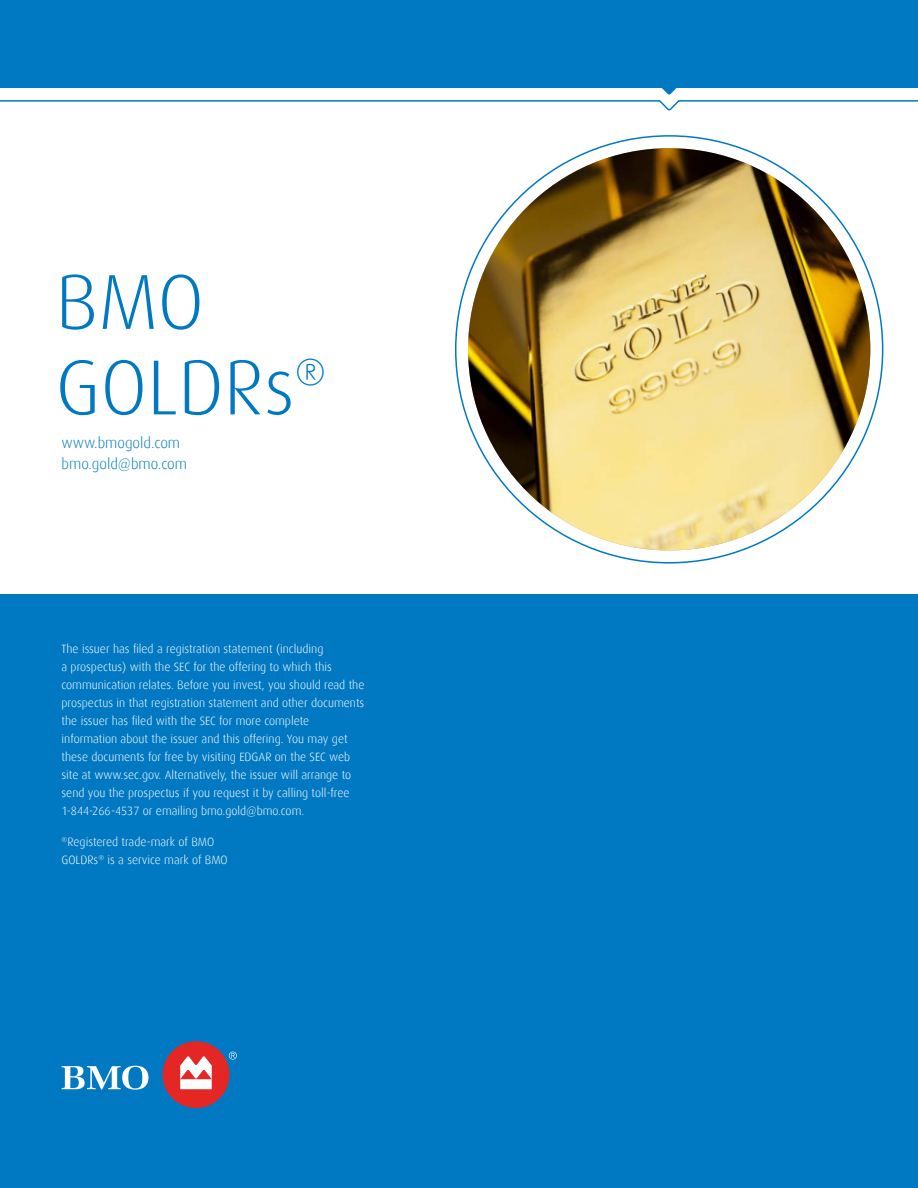
<style>
.page{position:relative;width:918px;height:1188px;background:#fff}
.page>*{position:absolute;margin:0;border:0;box-sizing:border-box;transform-origin:0 0}
.t1{font:300 78px/85.5px "Dax";color:#0079c2}
.t2{font:300 15px "Dax";color:#0079c2}
.t3{font:300 12px/18px "Dax";color:#fff}
</style>
<div class="page">
<div style="left:0;top:0;width:918px;height:87px;background:#0079c2"></div>
<div style="left:0;top:595px;width:918px;height:593px;background:#0079c2"></div>
<svg style="left:229px;top:1052px;width:8px;height:8px"></svg>
<svg style="left:62px;top:1066px;width:86px;height:24px"></svg>
<div style="left:163px;top:1041px;width:66px;height:67px;background:#e42625;border-radius:50%"></div>
<svg style="left:180px;top:1056px;width:32px;height:33px"></svg>
<img style="left:468px;top:148px;width:402px;height:402px;border-radius:201px">
<svg style="left:657px;top:87px;width:24px;height:24px"></svg>
<hr style="left:0;top:100px;width:660px;height:2px;background:#0079c2">
<hr style="left:678px;top:100px;width:240px;height:2px;background:#0079c2">
<p class="t1" style="left:56px;top:260px;width:272px">BMO<br>GOLDRs<sup>®</sup></p>
<p class="t2" style="left:62px;top:435px;width:120px">www.bmogold.com</p>
<p class="t2" style="left:62px;top:456px;width:127px">bmo.gold@bmo.com</p>
<p class="t3" style="left:62px;top:640px;width:304px">The issuer has filed a registration statement (including<br>a prospectus) with the SEC for the offering to which this communication relates. Before you invest, you should read the prospectus in that registration statement and other documents the issuer has filed with the SEC for more complete information about the issuer and this offering. You may get these documents for free by visiting EDGAR on the SEC web site at www.sec.gov. Alternatively, the issuer will arrange to send you the prospectus if you request it by calling toll-free 1-844-266-4537 or emailing bmo.gold@bmo.com.</p>
<p class="t3" style="left:62px;top:833px;width:168px"><sup>®</sup>Registered trade-mark of BMO<br>GOLDRs<sup>®</sup> is a service mark of BMO</p>
</div>
